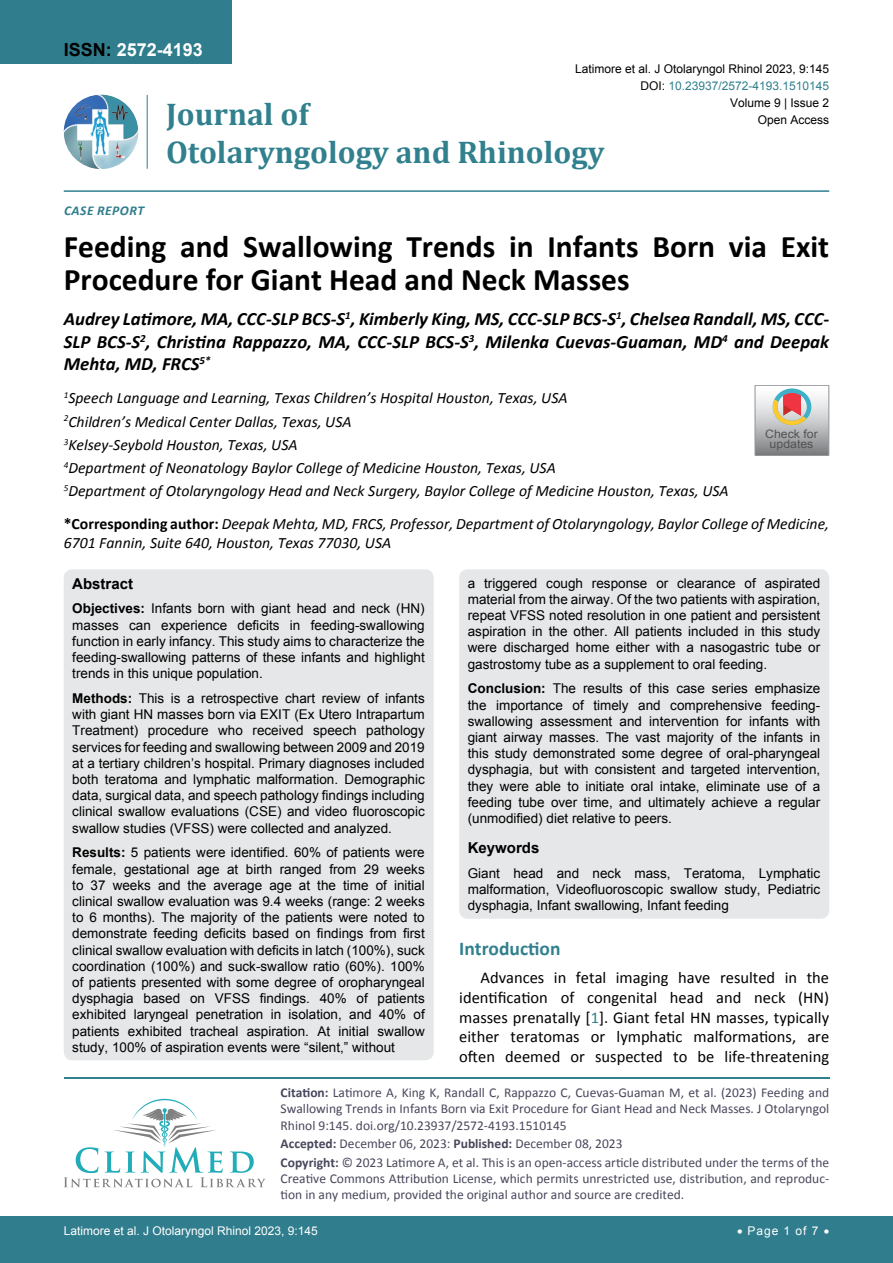
<style>
.page{position:relative;width:893px;height:1263px;background:#fff}
.page>*{position:absolute;margin:0;border:0;box-sizing:border-box;transform-origin:0 0}
.t1{font:700 31.5px/33px "Calibri";color:#000}
.t2{font:700 31.5px/37.8px "Cambria";color:#30808d}
.t3{font:700 19.5px "Calibri";color:#30808d}
.t4{font:italic 700 18.75px/22.5px "Calibri";color:#000;text-align:justify}
.t5{font:700 18px "Arial";color:#fff}
.t6{font:16.5px/19.8px "Calibri";color:#000;text-align:justify}
.t7{font:italic 15.75px/23.1px "Calibri";color:#000}
.t8{font:700 15px "Arial";color:#000}
.t9{font:13.5px/16.2px "Arial";color:#000;text-align:justify}
.t10{font:13.5px/16.2px "Calibri";color:#47475c}
.t11{font:italic 700 13.5px "Calibri";letter-spacing:.04em;color:#307d8d}
.t12{font:12px "Arial";color:#000}
.t13{font:12px "Arial";color:#fff}
.t14{font:12px "Arial";color:#30808d}
.t15{font:11.7px/10.1px "Arial";color:#535353;text-align:center;scale:1.06 1}
.s1{color:#000}
.s2{font-weight:700;font-style:normal}
.s3{font-weight:700}
.s4{color:#30808d}
</style>
<div class="page">
<hr style="left:64px;top:1077px;width:765px;height:1px;background:#30808d">
<svg style="left:64px;top:1099px;width:202px;height:88px"></svg>
<img style="left:64px;top:95px;width:74px;height:74px;border-radius:37px">
<hr style="left:147px;top:95px;width:1px;height:74px;background:#307d8d">
<hr style="left:64px;top:190px;width:765px;height:2px;background:#307d8d">
<div style="left:0;top:1217px;width:893px;height:46px;background:#307d8d"></div>
<div style="left:0;top:0;width:231px;height:64px;background:#307d8d"></div>
<div style="left:64px;top:569px;width:370px;height:491px;background:#e6e7e8;border-radius:9px"></div>
<div style="left:459px;top:569px;width:370px;height:350px;background:#e6e7e8;border-radius:9px"></div>
<svg style="left:755px;top:385px;width:74px;height:71px;background:#bcb6b3"></svg>
<h3 class="t5" style="left:64px;top:38px;width:141px"><span class="s1">ISSN:</span> 2572-4193</h3>
<p class="t12" style="left:575px;top:60px;width:256px">Latimore et al. J Otolaryngol Rhinol 2023, 9:145</p>
<p class="t11" style="left:64px;top:202px;width:82px">Case Repor t</p>
<h1 class="t2" style="left:166px;top:94px;width:440px">Journal of<br>Otolaryngology and Rhinology</h1>
<p class="t14" style="left:640px;top:78px;width:190px"><span class="s1">DOI:</span> 10.23937/2572-4193.1510145</p>
<p class="t12" style="left:758px;top:112px;width:73px">Open Access</p>
<p class="t12" style="left:730px;top:95px;width:101px">Volume 9 | Issue 2</p>
<h1 class="t1" style="left:64px;top:230px;width:767px">Feeding and Swallowing Trends in Infants Born via Exit<br>Procedure for Giant Head and Neck Masses</h1>
<h3 class="t4" style="left:64px;top:308px;width:767px">Audrey Latimore, MA, CCC-SLP BCS-S<sup>1</sup>, Kimberly King, MS, CCC-SLP BCS-S<sup>1</sup>, Chelsea Randall, MS, CCC-SLP BCS-S<sup>2</sup>, Christina Rappazzo, MA, CCC-SLP BCS-S<sup>3</sup>, Milenka Cuevas-Guaman, MD<sup>4</sup> and Deepak Mehta, MD, FRCS<sup>5*</sup></h3>
<p class="t7" style="left:64px;top:386px;width:666px"><sup>1</sup>Speech Language and Learning, Texas Children’s Hospital Houston, Texas, USA<br><sup>2</sup>Children’s Medical Center Dallas, Texas, USA<br><sup>3</sup>Kelsey-Seybold Houston, Texas, USA<br><sup>4</sup>Department of Neonatology Baylor College of Medicine Houston, Texas, USA<br><sup>5</sup>Department of Otolaryngology Head and Neck Surgery, Baylor College of Medicine Houston, Texas, USA</p>
<p class="t7" style="left:64px;top:514px;width:767px;line-height:18.9px"><span class="s2">*Corresponding author:</span> Deepak Mehta, MD, FRCS, Professor, Department of Otolaryngology, Baylor College of Medicine,<br>6701 Fannin, Suite 640, Houston, Texas 77030, USA</p>
<p class="t8" style="left:72px;top:573px;width:62px">Abstract</p>
<p class="t9" style="left:72px;top:601px;width:354px"><span class="s3">Objectives:</span> Infants born with giant head and neck (HN) masses can experience deficits in feeding-swallowing function in early infancy. This study aims to characterize the feeding-swallowing patterns of these infants and highlight trends in this unique population.</p>
<p class="t9" style="left:72px;top:690px;width:354px"><span class="s3">Methods:</span> This is a retrospective chart review of infants with giant HN masses born via EXIT (Ex Utero Intrapartum Treatment) procedure who received speech pathology services for feeding and swallowing between 2009 and 2019 at a tertiary children’s hospital. Primary diagnoses included both teratoma and lymphatic malformation. Demographic data, surgical data, and speech pathology findings including clinical swallow evaluations (CSE) and video fluoroscopic swallow studies (VFSS) were collected and analyzed.</p>
<p class="t9" style="left:72px;top:845px;width:354px"><span class="s3">Results:</span> 5 patients were identified. 60% of patients were female, gestational age at birth ranged from 29 weeks to 37 weeks and the average age at the time of initial clinical swallow evaluation was 9.4 weeks (range: 2 weeks to 6 months). The majority of the patients were noted to demonstrate feeding deficits based on findings from first clinical swallow evaluation with deficits in latch (100%), suck coordination (100%) and suck-swallow ratio (60%). 100% of patients presented with some degree of oropharyngeal dysphagia based on VFSS findings. 40% of patients exhibited laryngeal penetration in isolation, and 40% of patients exhibited tracheal aspiration. At initial swallow study, 100% of aspiration events were “silent,” without</p>
<p class="t15" style="left:765px;top:429px;width:51px">Check for updates</p>
<p class="t9" style="left:468px;top:575px;width:354px">a triggered cough response or clearance of aspirated material from the airway. Of the two patients with aspiration, repeat VFSS noted resolution in one patient and persistent aspiration in the other. All patients included in this study were discharged home either with a nasogastric tube or gastrostomy tube as a supplement to oral feeding.</p>
<p class="t9" style="left:468px;top:681px;width:354px"><span class="s3">Conclusion:</span> The results of this case series emphasize the importance of timely and comprehensive feeding&shy;swallowing assessment and intervention for infants with giant airway masses. The vast majority of the infants in this study demonstrated some degree of oral-pharyngeal dysphagia, but with consistent and targeted intervention, they were able to initiate oral intake, eliminate use of a feeding tube over time, and ultimately achieve a regular (unmodified) diet relative to peers.</p>
<p class="t8" style="left:468px;top:838px;width:73px">Keywords</p>
<p class="t9" style="left:468px;top:865px;width:354px">Giant head and neck mass, Teratoma, Lymphatic malformation, Videofluoroscopic swallow study, Pediatric dysphagia, Infant swallowing, Infant feeding</p>
<h2 class="t3" style="left:459px;top:936px;width:103px">Introduction</h2>
<p class="t6" style="left:459px;top:967px;width:371px;text-indent:21px">Advances in fetal imaging have resulted in the identification of congenital head and neck (HN) masses prenatally [<span class="s4">1</span>]. Giant fetal HN masses, typically either teratomas or lymphatic malformations, are often deemed or suspected to be life-threatening</p>
<p class="t10" style="left:281px;top:1084px;width:550px;text-align:justify"><span class="s3">Citation:</span> Latimore A, King K, Randall C, Rappazzo C, Cuevas-Guaman M, et al. (2023) Feeding and Swallowing Trends in Infants Born via Exit Procedure for Giant Head and Neck Masses. J Otolaryngol Rhinol 9:145. doi.org/10.23937/2572-4193.1510145</p>
<p class="t10" style="left:281px;top:1134px;width:550px;line-height:18.6px"><span class="s3">Accepted:</span> December 06, 2023: <span class="s3">Published:</span> December 08, 2023<br><span class="s3">Copyright:</span> © 2023 Latimore A, et al. This is an open-access article distributed under the terms of the</p>
<p class="t10" style="left:281px;top:1170px;width:550px">Creative Commons Attribution License, which permits unrestricted use, distribution, and reproduc&shy;tion in any medium, provided the original author and source are credited.</p>
<p class="t13" style="left:64px;top:1223px;width:256px">Latimore et al. J Otolaryngol Rhinol 2023, 9:145</p>
<p class="t13" style="left:737px;top:1223px;width:94px">• Page 1 of 7 •</p>
</div>
